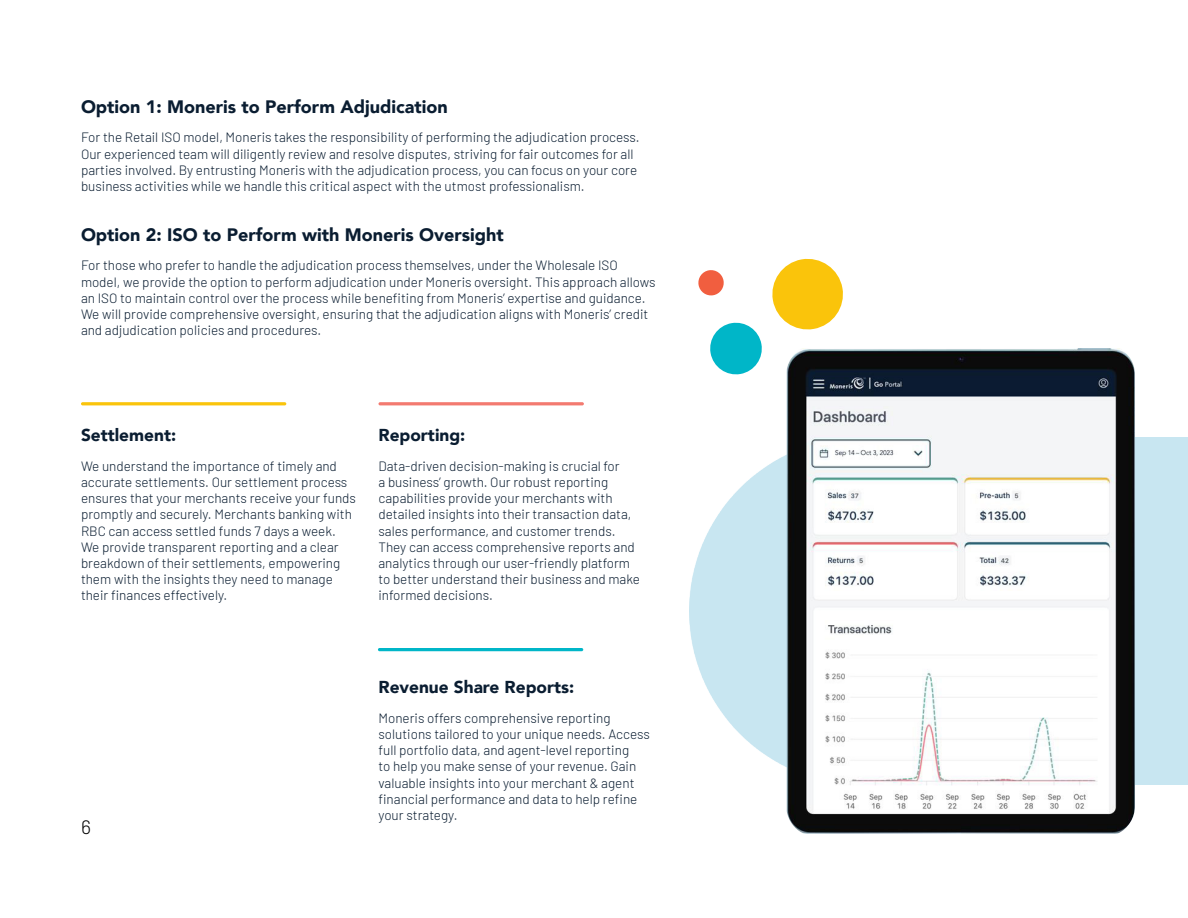
<style>
.page{position:relative;width:1188px;height:918px;background:#fff}
.page>*{position:absolute;margin:0;border:0;box-sizing:border-box;transform-origin:0 0}
.t1{font:300 19.5px "Barlow";color:#000}
.Small_header{font:900 18px "Avenir";color:#0a1d31}
.Small_header-2{font:900 17.25px "Avenir";color:#0a1d31}
.Copy{font:300 13.5px/16.2px "Barlow";color:#0a1d31}
</style>
<div class="page">
<svg style="left:698px;top:270px;width:26px;height:26px"></svg>
<svg style="left:772px;top:258px;width:71px;height:72px"></svg>
<svg style="left:710px;top:322px;width:52px;height:53px"></svg>
<hr style="left:81px;top:402px;width:205px;height:3px;background:#fac40b;border-radius:2px">
<hr style="left:378px;top:648px;width:205px;height:3px;background:#00b6c8;border-radius:2px">
<hr style="left:378px;top:402px;width:206px;height:3px;background:#f37a70;border-radius:2px">
<img style="left:689px;top:438px;width:499px;height:347px">
<img style="left:787px;top:348px;width:348px;height:486px">
<p class="Small_header" style="left:81px;top:91px;width:368px">Option 1: Moneris to Perform Adjudication</p>
<p class="Copy" style="left:81px;top:128px;width:560px">For the Retail ISO model, Moneris takes the responsibility of performing the adjudication process.<br>Our experienced team will diligently review and resolve disputes, striving for fair outcomes for all parties involved. By entrusting Moneris with the adjudication process, you can focus on your core business activities while we handle this critical aspect with the utmost professionalism.</p>
<p class="Small_header" style="left:81px;top:219px;width:424px">Option 2: ISO to Perform with Moneris Oversight</p>
<p class="Copy" style="left:81px;top:256px;width:576px">For those who prefer to handle the adjudication process themselves, under the Wholesale ISO model, we provide the option to perform adjudication under Moneris oversight. This approach allows an ISO to maintain control over the process while benefiting from Moneris’ expertise and guidance.<br>We will provide comprehensive oversight, ensuring that the adjudication aligns with Moneris’ credit and adjudication policies and procedures.</p>
<p class="Small_header-2" style="left:81px;top:420px;width:97px">Settlement:</p>
<p class="Copy" style="left:81px;top:457px;width:276px">We understand the importance of timely and accurate settlements. Our settlement process ensures that your merchants receive your funds promptly and securely. Merchants banking with RBC can access settled funds 7 days a week.<br>We provide transparent reporting and a clear breakdown of their settlements, empowering them with the insights they need to manage their finances effectively.</p>
<p class="Small_header-2" style="left:378px;top:420px;width:88px">Reporting:</p>
<p class="Copy" style="left:378px;top:457px;width:263px">Data-driven decision-making is crucial for<br>a business’ growth. Our robust reporting capabilities provide your merchants with detailed insights into their transaction data, sales performance, and customer trends.<br>They can access comprehensive reports and analytics through our user-friendly platform to better understand their business and make informed decisions.</p>
<h1 class="t1" style="left:81px;top:813px;width:11px">6</h1>
<p class="Small_header-2" style="left:378px;top:672px;width:197px">Revenue Share Reports:</p>
<p class="Copy" style="left:378px;top:709px;width:273px">Moneris offers comprehensive reporting solutions tailored to your unique needs. Access full portfolio data, and agent-level reporting<br>to help you make sense of your revenue. Gain valuable insights into your merchant &amp; agent financial performance and data to help refine your strategy.</p>
</div>
